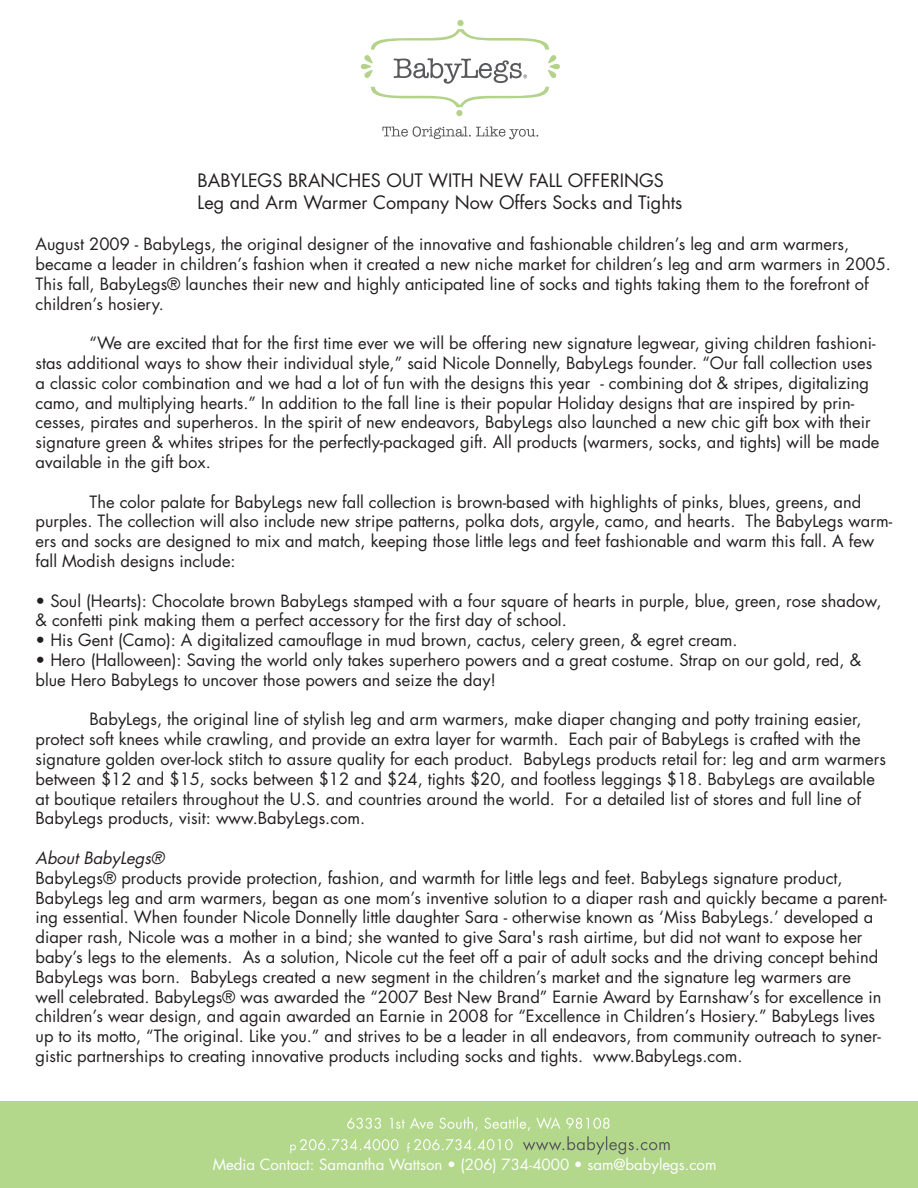
<style>
.page{position:relative;width:918px;height:1188px;background:#fff}
.page>*{position:absolute;margin:0;border:0;box-sizing:border-box;transform-origin:0 0}
.t1{font:18px/21.6px "Futura";color:#231f20}
.t2{font:16.5px/19.8px "Futura";color:#231f20}
.t3{font:italic 16.5px "Futura";color:#231f20}
.t4{font:15px "Futura";color:#fff}
</style>
<div class="page">
<svg style="left:360px;top:19px;width:200px;height:98px"></svg>
<svg style="left:382px;top:126px;width:156px;height:13px"></svg>
<div style="left:0;top:1102px;width:918px;height:86px;background:#b3d88c"></div>
<svg style="left:290px;top:1117px;width:380px;height:37px"></svg>
<p class="t1" style="left:198px;top:171px;width:486px">BABYLEGS BRANCHES OUT WITH NEW FALL OFFERINGS<br>Leg and Arm Warmer Company Now Offers Socks and Tights</p>
<p class="t2" style="left:36px;top:236px;width:857px">August 2009 - BabyLegs, the original designer of the innovative and fashionable children’s leg and arm warmers, became a leader in children’s fashion when it created a new niche market for children’s leg and arm warmers in 2005.<br>This fall, BabyLegs® launches their new and highly anticipated line of socks and tights taking them to the forefront of children’s hosiery.</p>
<p class="t2" style="left:36px;top:335px;width:845px;text-indent:54px">“We are excited that for the first time ever we will be offering new signature legwear, giving children fashioni&shy;stas additional ways to show their individual style,” said Nicole Donnelly, BabyLegs founder. “Our fall collection uses a classic color combination and we had a lot of fun with the designs this year - combining dot &amp; stripes, digitalizing camo, and multiplying hearts.” In addition to the fall line is their popular Holiday designs that are inspired by prin&shy;cesses, pirates and superheros. In the spirit of new endeavors, BabyLegs also launched a new chic gift box with their signature green &amp; whites stripes for the perfectly-packaged gift. All products (warmers, socks, and tights) will be made available in the gift box.</p>
<p class="t2" style="left:36px;top:493px;width:858px;text-indent:54px">The color palate for BabyLegs new fall collection is brown-based with highlights of pinks, blues, greens, and purples. The collection will also include new stripe patterns, polka dots, argyle, camo, and hearts. The BabyLegs warm&shy;ers and socks are designed to mix and match, keeping those little legs and feet fashionable and warm this fall. A few fall Modish designs include:</p>
<p class="t2" style="left:36px;top:592px;width:847px">• Soul (Hearts): Chocolate brown BabyLegs stamped with a four square of hearts in purple, blue, green, rose shadow, &amp; confetti pink making them a perfect accessory for the first day of school.</p>
<p class="t2" style="left:36px;top:632px;width:704px">• His Gent (Camo): A digitalized camouflage in mud brown, cactus, celery green, &amp; egret cream.</p>
<p class="t2" style="left:36px;top:651px;width:827px">• Hero (Halloween): Saving the world only takes superhero powers and a great costume. Strap on our gold, red, &amp; blue Hero BabyLegs to uncover those powers and seize the day!</p>
<p class="t2" style="left:36px;top:711px;width:852px;text-indent:54px">BabyLegs, the original line of stylish leg and arm warmers, make diaper changing and potty training easier, protect soft knees while crawling, and provide an extra layer for warmth. Each pair of BabyLegs is crafted with the signature golden over-lock stitch to assure quality for each product. BabyLegs products retail for: leg and arm warmers between $12 and $15, socks between $12 and $24, tights $20, and footless leggings $18. BabyLegs are available at boutique retailers throughout the U.S. and countries around the world. For a detailed list of stores and full line of BabyLegs products, visit: www.BabyLegs.com.</p>
<p class="t3" style="left:36px;top:850px;width:133px">About Baby Legs®</p>
<p class="t2" style="left:36px;top:869px;width:853px">BabyLegs® products provide protection, fashion, and warmth for little legs and feet. BabyLegs signature product, BabyLegs leg and arm warmers, began as one mom’s inventive solution to a diaper rash and quickly became a parent&shy;ing essential. When founder Nicole Donnelly little daughter Sara - otherwise known as ‘Miss BabyLegs.’ developed a diaper rash, Nicole was a mother in a bind; she wanted to give Sara's rash airtime, but did not want to expose her baby’s legs to the elements. As a solution, Nicole cut the feet off a pair of adult socks and the driving concept behind BabyLegs was born. BabyLegs created a new segment in the children’s market and the signature leg warmers are<br>well celebrated. BabyLegs® was awarded the “2007 Best New Brand” Earnie Award by Earnshaw’s for excellence in children’s wear design, and again awarded an Earnie in 2008 for “Excellence in Children’s Hosiery.” BabyLegs lives up to its motto, “The original. Like you.” and strives to be a leader in all endeavors, from community outreach to syner&shy;gistic partnerships to creating innovative products including socks and tights. www.BabyLegs.com.</p>
<p class="t4" style="left:213px;top:1158px;width:505px">Media Contact: Samantha Wattson • (206) 734-4000 • sam@babylegs.com</p>
</div>
